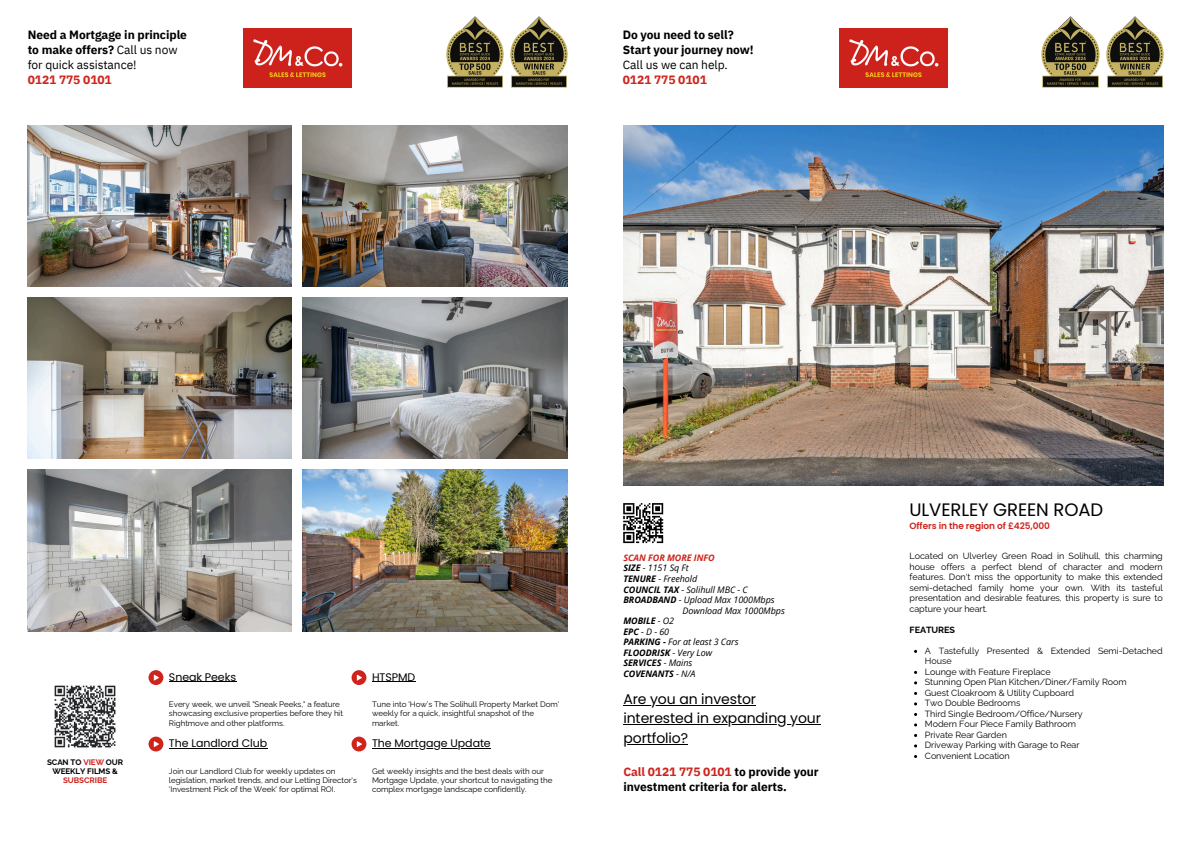
<style>
.page{position:relative;width:1191px;height:843px;background:#fff}
.page>*{position:absolute;margin:0;border:0;box-sizing:border-box;transform-origin:0 0}
.t1{font:18px "Poppins";letter-spacing:-.005em;color:#000}
.t2{font:14px "Poppins";letter-spacing:-.005em;color:#000}
.t3{font:700 12px/15px "IBM Plex Sans";letter-spacing:-.005em;color:#000}
.t4{font:11px "Poppins";letter-spacing:-.005em;color:#000}
.t5{font:9px/10.5px "Raleway";letter-spacing:-.005em;color:#000;text-align:justify}
.t6{font:italic 9px "Open Sans";letter-spacing:-.005em;color:#000}
.t7{font:italic 700 9px "Open Sans";letter-spacing:-.005em;color:#000}
.t8{font:600 9px "Poppins";letter-spacing:-.005em;color:#ce241c}
.t9{font:italic 700 9px "Open Sans";letter-spacing:-.005em;color:#ce241c}
.t10{font:700 9px "Raleway";letter-spacing:-.005em;color:#000}
.t11{font:8px/9.3px "Raleway";letter-spacing:-.005em;color:#000}
.t12{font:700 8px/9.3px "Raleway";letter-spacing:-.005em;color:#000;text-align:center}
.s1{font-weight:400}
.s2{color:#ce241c}
.s3{font-weight:700}
</style>
<div class="page">
<img style="left:28px;top:125px;width:264px;height:161px">
<img style="left:28px;top:297px;width:264px;height:162px">
<img style="left:28px;top:470px;width:264px;height:161px">
<img style="left:303px;top:125px;width:264px;height:161px">
<img style="left:303px;top:297px;width:264px;height:162px">
<img style="left:303px;top:470px;width:264px;height:161px">
<img style="left:243px;top:28px;width:108px;height:59px">
<svg style="left:148px;top:670px;width:15px;height:14px"></svg>
<svg style="left:351px;top:670px;width:15px;height:14px"></svg>
<svg style="left:148px;top:736px;width:15px;height:15px"></svg>
<svg style="left:351px;top:736px;width:15px;height:15px"></svg>
<img style="left:446px;top:16px;width:58px;height:72px">
<img style="left:510px;top:16px;width:58px;height:72px">
<img style="left:623px;top:125px;width:539px;height:360px">
<img style="left:839px;top:28px;width:108px;height:59px">
<img style="left:1041px;top:16px;width:59px;height:72px">
<img style="left:1106px;top:16px;width:58px;height:72px">
<hr style="left:372px;top:681px;width:43px;height:1px;background:#000">
<hr style="left:372px;top:747px;width:118px;height:1px;background:#000">
<hr style="left:169px;top:681px;width:67px;height:1px;background:#000">
<hr style="left:169px;top:747px;width:98px;height:1px;background:#000">
<img style="left:54px;top:685px;width:62px;height:63px">
<hr style="left:623px;top:704px;width:133px;height:1px;background:#000">
<hr style="left:623px;top:724px;width:197px;height:1px;background:#000">
<hr style="left:623px;top:743px;width:65px;height:1px;background:#000">
<svg style="left:623px;top:503px;width:40px;height:40px"></svg>
<p class="t3" style="left:28px;top:27px;width:161px">Need a Mortgage in principle to make offers? <span class="s1">Call us now for quick assistance!<br></span><span class="s2">0121 775 0101</span></p>
<h5 class="t3" style="left:622px;top:27px;width:132px">Do you need to sell?<br>Start your journey now!<br><span class="s1">Call us we can help.<br></span><span class="s2">0121 775 0101</span></h5>
<h5 class="t4" style="left:169px;top:668px;width:69px">Sneak Peeks</h5>
<p class="t4" style="left:372px;top:668px;width:45px">HTSPMD</p>
<p class="t9" style="left:623px;top:551px;width:93px">SCAN FOR MORE INFO</p>
<p class="t6" style="left:623px;top:561px;width:67px"><span class="s3">SIZE</span> - 1151 Sq Ft</p>
<p class="t6" style="left:623px;top:572px;width:75px"><span class="s3">TENURE</span> - Freehold</p>
<p class="t6" style="left:623px;top:582px;width:126px"><span class="s3">COUNCIL TAX</span> - Solihull MBC - C</p>
<p class="t6" style="left:623px;top:593px;width:153px"><span class="s3">BROADBAND</span> - Upload Max 1000Mbps</p>
<p class="t6" style="left:682px;top:603px;width:104px">Download Max 1000Mbps</p>
<p class="t7" style="left:623px;top:614px;width:52px">MOBILE <span class="s1">- O2</span></p>
<p class="t6" style="left:623px;top:624px;width:47px"><span class="s3">EPC</span>-D-60</p>
<p class="t6" style="left:623px;top:635px;width:117px"><span class="s3">PARKING -</span> For at least 3 Cars</p>
<p class="t7" style="left:623px;top:645px;width:90px">FLOODRISK <span class="s1">- Very Low</span></p>
<p class="t7" style="left:623px;top:656px;width:70px">SERVICES <span class="s1">- Mains</span></p>
<p class="t7" style="left:623px;top:666px;width:74px">COVENANTS <span class="s1">- N/A</span></p>
<h5 class="t11" style="left:169px;top:699px;width:175px">Every week, we unveil "Sneak Peeks," a feature showcasing exclusive properties before they hit<br>Rightmove and other platforms.</h5>
<p class="t4" style="left:169px;top:735px;width:100px">The Landlord Club</p>
<p class="t12" style="left:47px;top:757px;width:78px">SCAN TO <span class="s2">VIEW</span> OUR<br>WEEKLY FILMS &amp;<br><span class="s2">SUBSCRIBE</span></p>
<h3 class="t11" style="left:169px;top:765px;width:189px">Join our Landlord Club for weekly updates on legislation, market trends, and our Letting Director's 'Investment Pick of the Week' for optimal ROI.</h3>
<p class="t11" style="left:372px;top:699px;width:189px">Tune into 'How’s The Solihull Property Market Dom' weekly for a quick, insightful snapshot of the market.</p>
<p class="t4" style="left:372px;top:735px;width:120px">The Mortgage Update</p>
<p class="t11" style="left:372px;top:765px;width:182px">Get weekly insights and the best deals with our<br>Mortgage Update, your shortcut to navigating the complex mortgage landscape confidently.</p>
<h5 class="t2" style="left:623px;top:689px;width:134px">Are you an investor</h5>
<p class="t2" style="left:623px;top:708px;width:199px">interested in expanding your</p>
<p class="t2" style="left:623px;top:728px;width:66px">portfolio?</p>
<p class="t3" style="left:623px;top:763px;width:197px"><span class="s2">Call 0121 775 0101</span> to provide your investment criteria for alerts.</p>
<p class="t1" style="left:909px;top:497px;width:195px">ULVERLEY GREEN ROAD</p>
<h2 class="t5" style="left:909px;top:550px;width:255px">Located on Ulverley Green Road in Solihull, this charming house offers a perfect blend of character and modern features. Don't miss the opportunity to make this extended semi-detached family home your own. With its tasteful presentation and desirable features, this property is sure to capture your heart.</h2>
<h4 class="t10" style="left:909px;top:624px;width:47px">FEATURES</h4>
<h1 class="t5" style="left:924px;top:645px;width:239px">A Tastefully Presented &amp; Extended Semi-Detached<br>House</h1>
<p class="t5" style="left:924px;top:666px;width:127px">Lounge with Feature Fireplace</p>
<p class="t5" style="left:924px;top:676px;width:203px">Stunning Open Plan Kitchen/Diner/Family Room</p>
<h6 class="t5" style="left:924px;top:687px;width:151px">Guest Cloakroom &amp; Utility Cupboard</h6>
<p class="t5" style="left:924px;top:697px;width:97px">Two Double Bedrooms</p>
<p class="t5" style="left:924px;top:708px;width:159px">Third Single Bedroom/Office/Nursery</p>
<p class="t5" style="left:924px;top:718px;width:152px">Modern Four Piece Family Bathroom</p>
<p class="t5" style="left:924px;top:729px;width:84px">Private Rear Garden</p>
<p class="t5" style="left:924px;top:739px;width:156px">Driveway Parking with Garage to Rear</p>
<p class="t5" style="left:924px;top:750px;width:86px">Convenient Location</p>
<p class="t8" style="left:909px;top:519px;width:142px">Offers in the region of £425,000</p>
</div>
